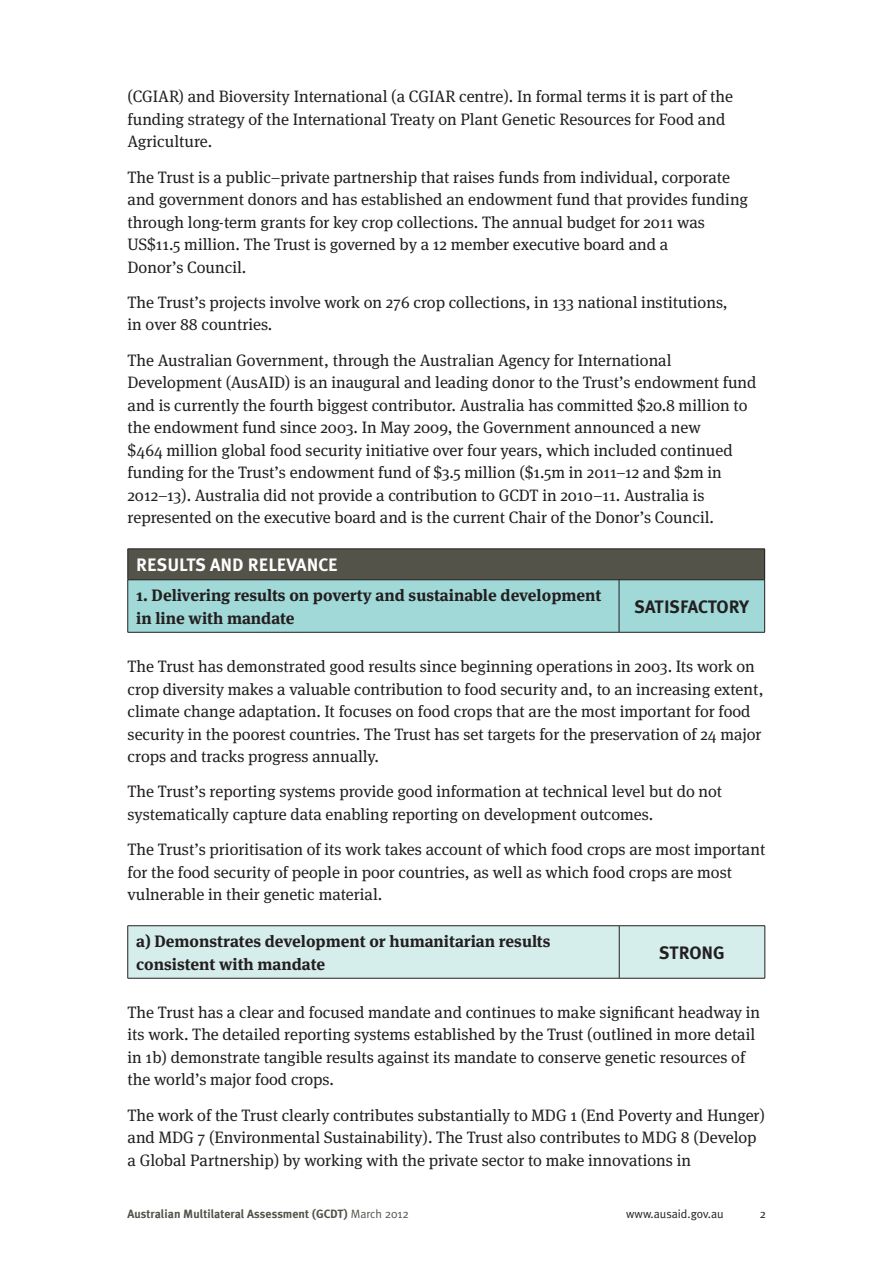
<style>
.page{position:relative;width:893px;height:1263px;background:#fff}
.page>*{position:absolute;margin:0;border:0;box-sizing:border-box;transform-origin:0 0}
._08a__TABLE_HEADING{font:700 18px "Meta Plus";color:#fff}
._08bbbb_RIGHT_COLUMN{font:700 18px "Meta Plus";color:#231f20}
._04__BODY_TEXT{font:16.5px/22.5px "Meta Serif OT";color:#231f20}
._04__BODY_TEXT-2{font:700 16.5px/22.5px "Meta Serif OT";color:#231f20}
.t1{font:700 12px "Meta Plus";color:#53534a}
.t2{font:12px "Meta Plus Normal";color:#231f20}
.t3{font:12px "Meta Serif OT";color:#231f20}
.s1{font-family:"Meta Plus Normal";font-weight:400}
</style>
<div class="page">
<div style="left:128px;top:549px;width:637px;height:31px;background:#53534a"></div>
<div style="left:128px;top:580px;width:636px;height:52px;background:#a0d9d7"></div>
<hr style="left:128px;top:548px;width:491px;height:1px;background:#231f20">
<hr style="left:127px;top:549px;width:1px;height:31px;background:#231f20">
<hr style="left:619px;top:548px;width:146px;height:1px;background:#231f20">
<hr style="left:127px;top:580px;width:1px;height:52px;background:#231f20">
<hr style="left:619px;top:580px;width:1px;height:52px;background:#231f20">
<hr style="left:764px;top:580px;width:1px;height:52px;background:#231f20">
<hr style="left:128px;top:632px;width:491px;height:1px;background:#231f20">
<hr style="left:619px;top:632px;width:146px;height:1px;background:#231f20">
<hr style="left:764px;top:549px;width:1px;height:31px;background:#231f20">
<hr style="left:128px;top:579px;width:491px;height:1px;background:#231f20">
<hr style="left:619px;top:579px;width:146px;height:1px;background:#231f20">
<div style="left:128px;top:926px;width:637px;height:52px;background:#d5edeb"></div>
<hr style="left:128px;top:925px;width:491px;height:1px;background:#231f20">
<hr style="left:127px;top:926px;width:1px;height:52px;background:#231f20">
<hr style="left:619px;top:925px;width:146px;height:1px;background:#231f20">
<hr style="left:619px;top:926px;width:1px;height:52px;background:#231f20">
<hr style="left:765px;top:926px;width:1px;height:52px;background:#231f20">
<hr style="left:128px;top:978px;width:491px;height:1px;background:#231f20">
<hr style="left:619px;top:978px;width:146px;height:1px;background:#231f20">
<p class="_04__BODY_TEXT" style="left:128px;top:86px;width:607px">(CGIAR) and Bioversity International (a CGIAR centre). In formal terms it is part of the funding strategy of the International Treaty on Plant Genetic Resources for Food and<br>Agriculture.</p>
<p class="_04__BODY_TEXT" style="left:128px;top:166px;width:622px">The Trust is a public–private partnership that raises funds from individual, corporate and government donors and has established an endowment fund that provides funding through long-term grants for key crop collections. The annual budget for 2011 was US$11.5 million. The Trust is governed by a 12 member executive board and a<br>Donor’s Council.</p>
<p class="_04__BODY_TEXT" style="left:128px;top:291px;width:602px">The Trust’s projects involve work on 276 crop collections, in 133 national institutions, in over 88 countries.</p>
<p class="_04__BODY_TEXT" style="left:128px;top:349px;width:630px">The Australian Government, through the Australian Agency for International Development (AusAID) is an inaugural and leading donor to the Trust’s endowment fund and is currently the fourth biggest contributor. Australia has committed $20.8 million to the endowment fund since 2003. In May 2009, the Government announced a new<br>$464 million global food security initiative over four years, which included continued funding for the Trust’s endowment fund of $3.5 million ($1.5m in 2011–12 and $2m in 2012–13). Australia did not provide a contribution to GCDT in 2010–11. Australia is represented on the executive board and is the current Chair of the Donor’s Council.</p>
<p class="_08a__TABLE_HEADING" style="left:136px;top:555px;width:203px">RESULTS AND RELEVANCE</p>
<p class="_04__BODY_TEXT-2" style="left:136px;top:584px;width:467px">1. Delivering results on poverty and sustainable development in line with mandate</p>
<p class="_08bbbb_RIGHT_COLUMN" style="left:635px;top:596px;width:116px">SATISFACTORY</p>
<p class="_04__BODY_TEXT" style="left:128px;top:655px;width:638px">The Trust has demonstrated good results since beginning operations in 2003. Its work on crop diversity makes a valuable contribution to food security and, to an increasing extent, climate change adaptation. It focuses on food crops that are the most important for food security in the poorest countries. The Trust has set targets for the preservation of 24 major crops and tracks progress annually.</p>
<p class="_04__BODY_TEXT" style="left:128px;top:781px;width:596px">The Trust’s reporting systems provide good information at technical level but do not systematically capture data enabling reporting on development outcomes.</p>
<p class="_04__BODY_TEXT" style="left:128px;top:838px;width:639px">The Trust’s prioritisation of its work takes account of which food crops are most important for the food security of people in poor countries, as well as which food crops are most vulnerable in their genetic material.</p>
<p class="_04__BODY_TEXT-2" style="left:136px;top:930px;width:416px">a) Demonstrates development or humanitarian results consistent with mandate</p>
<p class="_08bbbb_RIGHT_COLUMN" style="left:659px;top:942px;width:67px">STRONG</p>
<p class="_04__BODY_TEXT" style="left:128px;top:1001px;width:634px">The Trust has a clear and focused mandate and continues to make significant headway in its work. The detailed reporting systems established by the Trust (outlined in more detail in 1b) demonstrate tangible results against its mandate to conserve genetic resources of the world’s major food crops.</p>
<p class="_04__BODY_TEXT" style="left:128px;top:1104px;width:639px">The work of the Trust clearly contributes substantially to MDG 1 (End Poverty and Hunger) and MDG 7 (Environmental Sustainability). The Trust also contributes to MDG 8 (Develop a Global Partnership) by working with the private sector to make innovations in</p>
<p class="t1" style="left:128px;top:1207px;width:283px">Australian Multilateral Assessment (GCDT) <span class="s1">March 2012</span></p>
<p class="t2" style="left:626px;top:1207px;width:99px">www.ausaid.gov.au</p>
<p class="t3" style="left:760px;top:1207px;width:7px">2</p>
</div>
